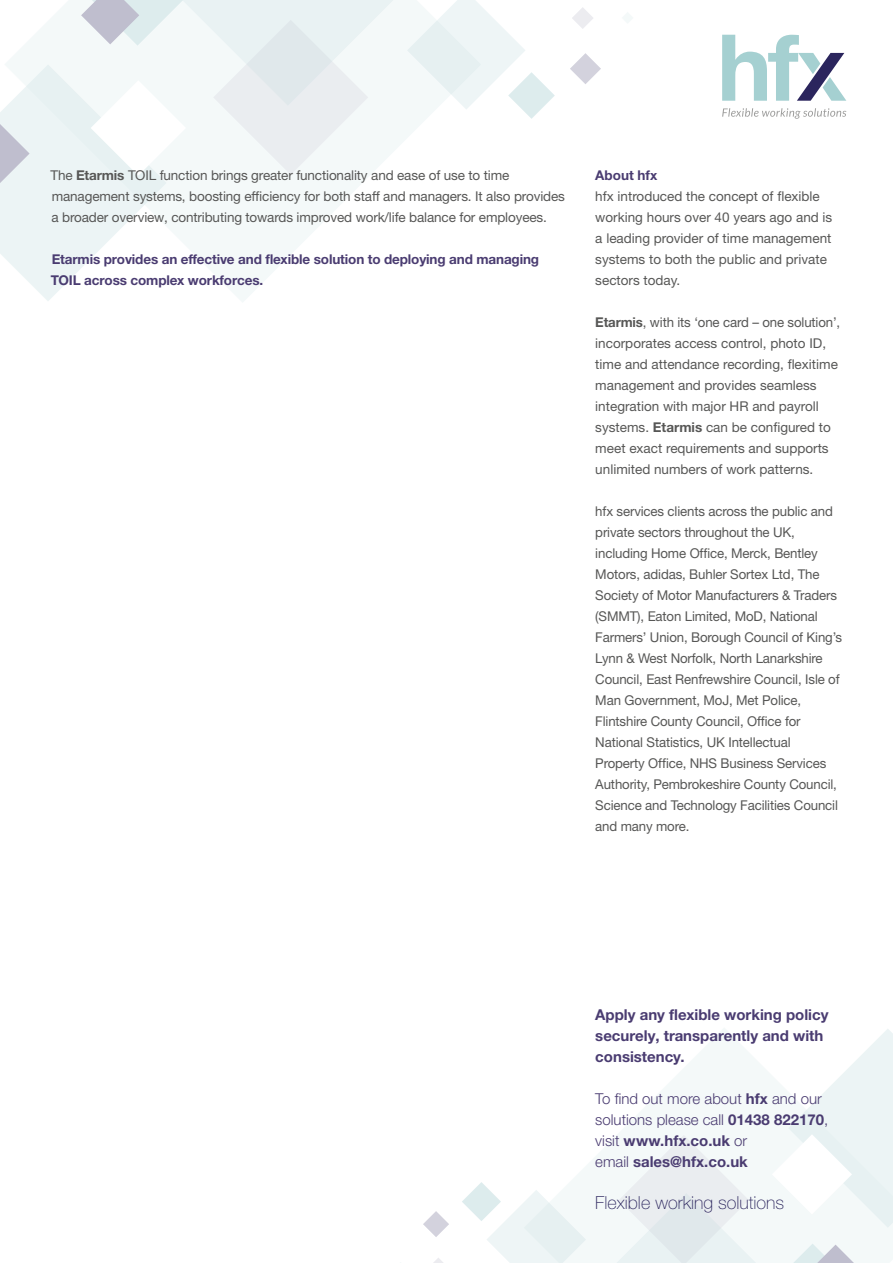
<style>
.page{position:relative;width:893px;height:1263px;background:#fff}
.page>*{position:absolute;margin:0;border:0;box-sizing:border-box;transform-origin:0 0}
.t1{font:100 18px "Helvetica Neue";color:#29235c}
.t2{font:300 15px/21px "Helvetica Neue LTW1 G";color:#4a3c71}
.t3{font:700 15px/21px "Helvetica Neue LTW1 G";color:#4a3c71}
.t4{font:13.5px/21px "Helvetica Neue";letter-spacing:-.01em;color:#575756}
.t5{font:13.5px/21px "Helvetica Neue LTW1 G";letter-spacing:-.01em;color:#575756}
.t6{font:700 13.5px/21px "Helvetica Neue LTW1 G";letter-spacing:-.01em;color:#4a3c71}
.t7{font:700 13.5px "Helvetica Neue";color:#4a3c71}
.s1{font-weight:700}
</style>
<div class="page">
<svg style="left:722px;top:108px;width:124px;height:11px"></svg>
<svg style="left:722px;top:35px;width:124px;height:66px"></svg>
<svg style="left:423px;top:1211px;width:26px;height:26px"></svg>
<svg style="left:462px;top:1029px;width:431px;height:234px"></svg>
<svg style="left:433px;top:1258px;width:10px;height:5px"></svg>
<svg style="left:623px;top:13px;width:9px;height:10px"></svg>
<svg style="left:570px;top:53px;width:31px;height:31px"></svg>
<svg style="left:572px;top:7px;width:21px;height:22px"></svg>
<svg style="left:0;top:0;width:555px;height:301px"></svg>
<p class="t5" style="left:50px;top:165px;width:516px">The <span class="s1">Etarmis</span> TOIL function brings greater functionality and ease of use to time management systems, boosting efficiency for both staff and managers. It also provides a broader overview, contributing towards improved work/life balance for employees.</p>
<p class="t6" style="left:51px;top:249px;width:490px">Etarmis provides an effective and flexible solution to deploying and managing<br>TOIL across complex workforces.</p>
<p class="t7" style="left:595px;top:167px;width:64px">About hfx</p>
<p class="t4" style="left:595px;top:185px;width:239px">hfx introduced the concept of flexible working hours over 40 years ago and is a leading provider of time management systems to both the public and private sectors today.</p>
<p class="t4" style="left:595px;top:311px;width:246px"><span class="s1">Etarmis</span>, with its ‘one card – one solution’, incorporates access control, photo ID, time and attendance recording, flexitime management and provides seamless integration with major HR and payroll systems. <span class="s1">Etarmis</span> can be configured to meet exact requirements and supports unlimited numbers of work patterns.</p>
<p class="t4" style="left:595px;top:500px;width:248px">hfx services clients across the public and private sectors throughout the UK, including Home Office, Merck, Bentley Motors, adidas, Buhler Sortex Ltd, The Society of Motor Manufacturers &amp; Traders (SMMT), Eaton Limited, MoD, National Farmers’ Union, Borough Council of King’s Lynn &amp; West Norfolk, North Lanarkshire Council, East Renfrewshire Council, Isle of Man Government, MoJ, Met Police, Flintshire County Council, Office for National Statistics, UK Intellectual Property Office, NHS Business Services Authority, Pembrokeshire County Council, Science and Technology Facilities Council and many more.</p>
<p class="t3" style="left:595px;top:1004px;width:235px">Apply any flexible working policy securely, transparently and with consistency.</p>
<p class="t2" style="left:595px;top:1088px;width:234px">To find out more about <span class="s1">hfx</span> and our solutions please call <span class="s1">01438 822170</span>, visit <span class="s1">www.hfx.co.uk</span> or<br>email <span class="s1">sales@hfx.co.uk</span></p>
<h1 class="t1" style="left:595px;top:1193px;width:190px">Flexible working solutions</h1>
</div>
